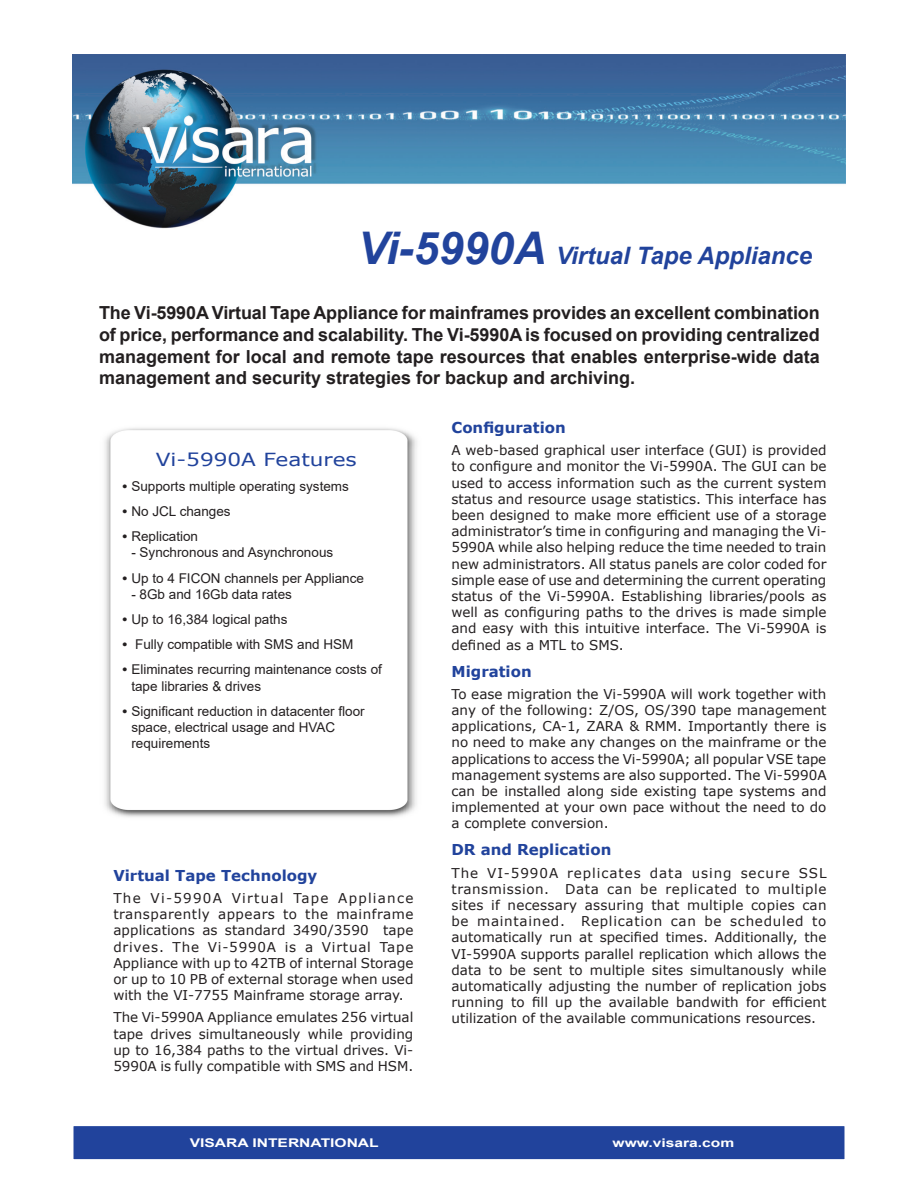
<style>
.page{position:relative;width:918px;height:1188px;background:#fff}
.page>*{position:absolute;margin:0;border:0;box-sizing:border-box;transform-origin:0 0}
.Heading{font:italic 700 24px "Arial";color:#21439c}
.Head_Paragraph{font:700 18px/21.6px "Arial";color:#231f20;text-align:justify}
.FeaturesBoxHead{font:18px "Verdana";color:#21439c;scale:1.2 1}
.Subhead_1{font:700 15px "Verdana";color:#21439c}
.Body_text{font:13.5px/16.2px "Verdana";color:#231f20;text-align:justify}
.Bullets_1{font:13.5px/16.2px "Arial";color:#231f20}
.t1{font:700 12px "Arial";color:#fff;scale:1.3 1}
.s1{font-size:45px}
.s2{font-weight:700}
</style>
<div class="page">
<img style="left:72px;top:54px;width:774px;height:174px">
<div style="left:73px;top:1125px;width:772px;height:35px;background:#21439c"></div>
<div style="left:72px;top:1125px;width:774px;height:36px;border:2px solid #fff"></div>
<img style="left:104px;top:428px;width:313px;height:389px">
<p class="Heading" style="left:358px;top:239px;width:456px"><span class="s1">Vi-5990A</span> Virtual Tape Appliance</p>
<p class="Head_Paragraph" style="left:99px;top:302px;width:722px">The Vi-5990A Virtual Tape Appliance for mainframes provides an excellent combination of price, performance and scalability. The Vi-5990A is focused on providing centralized management for local and remote tape resources that enables enterprise-wide data management and security strategies for backup and archiving.</p>
<p class="FeaturesBoxHead" style="left:156px;top:447px;width:169px">Vi-5990A Features</p>
<p class="Bullets_1" style="left:122px;top:478px;width:228px"><span class="s2">•</span> Supports multiple operating systems</p>
<p class="Bullets_1" style="left:122px;top:503px;width:110px"><span class="s2">•</span> No JCL changes</p>
<p class="Bullets_1" style="left:122px;top:528px;width:77px"><span class="s2">•</span> Replication</p>
<p class="Bullets_1" style="left:131px;top:545px;width:203px">- Synchronous and Asynchronous</p>
<p class="Bullets_1" style="left:122px;top:570px;width:243px"><span class="s2">•</span> Up to 4 FICON channels per Appliance</p>
<p class="Bullets_1" style="left:131px;top:586px;width:162px">- 8Gb and 16Gb data rates</p>
<p class="Bullets_1" style="left:122px;top:611px;width:167px"><span class="s2">•</span> Up to 16,384 logical paths</p>
<p class="Bullets_1" style="left:122px;top:636px;width:233px"><span class="s2">•</span> Fully compatible with SMS and HSM</p>
<p class="Bullets_1" style="left:131px;top:662px;width:252px;text-indent:-9px"><span class="s2">•</span> Eliminates recurring maintenance costs of tape libraries &amp; drives</p>
<p class="Bullets_1" style="left:131px;top:703px;width:235px;text-indent:-9px"><span class="s2">•</span> Significant reduction in datacenter floor space, electrical usage and HVAC requirements</p>
<p class="Subhead_1" style="left:113px;top:865px;width:206px">Virtual Tape Technology</p>
<p class="Body_text" style="left:113px;top:890px;width:302px">The Vi-5990A Virtual Tape Appliance transparently appears to the mainframe applications as standard 3490/3590 tape drives. The Vi‑5990A is a Virtual Tape Appliance with up to 42TB of internal Storage or up to 10 PB of external storage when used with the VI-7755 Mainframe storage array.</p>
<p class="Body_text" style="left:113px;top:1009px;width:302px">The Vi-5990A Appliance emulates 256 virtual tape drives simultaneously while providing up to 16,384 paths to the virtual drives. Vi-5990A is fully compatible with SMS and HSM.</p>
<p class="Subhead_1" style="left:452px;top:417px;width:116px">Configuration</p>
<p class="Body_text" style="left:452px;top:442px;width:377px">A web-based graphical user interface (GUI) is provided to configure and monitor the Vi-5990A. The GUI can be used to access information such as the current system status and resource usage statistics. This interface has been designed to make more efficient use of a storage administrator’s time in configuring and managing the Vi-5990A while also helping reduce the time needed to train new administrators. All status panels are color coded for simple ease of use and determining the current operating status of the Vi‑5990A. Establishing libraries/pools as well as configuring paths to the drives is made simple and easy with this intuitive interface. The Vi-5990A is defined as a MTL to SMS.</p>
<p class="Subhead_1" style="left:452px;top:661px;width:82px">Migration</p>
<p class="Body_text" style="left:452px;top:686px;width:377px">To ease migration the Vi-5990A will work together with any of the following: Z/OS, OS/390 tape management applications, CA-1, ZARA &amp; RMM. Importantly there is no need to make any changes on the mainframe or the applications to access the Vi-5990A; all popular VSE tape management systems are also supported. The Vi-5990A can be installed along side existing tape systems and implemented at your own pace without the need to do a complete conversion.</p>
<p class="Subhead_1" style="left:452px;top:839px;width:161px">DR and Replication</p>
<p class="Body_text" style="left:452px;top:865px;width:377px">The VI-5990A replicates data using secure SSL transmission. Data can be replicated to multiple sites if necessary assuring that multiple copies can be maintained. Replication can be scheduled to automatically run at specified times. Additionally, the VI-5990A supports parallel replication which allows the data to be sent to multiple sites simultanously while automatically adjusting the number of replication jobs running to fill up the available bandwith for efficient utilization of the available communications resources.</p>
<p class="t1" style="left:190px;top:1134px;width:147px">VISARA INTERNATIONAL</p>
<p class="t1" style="left:613px;top:1134px;width:95px">www.visara.com</p>
</div>
